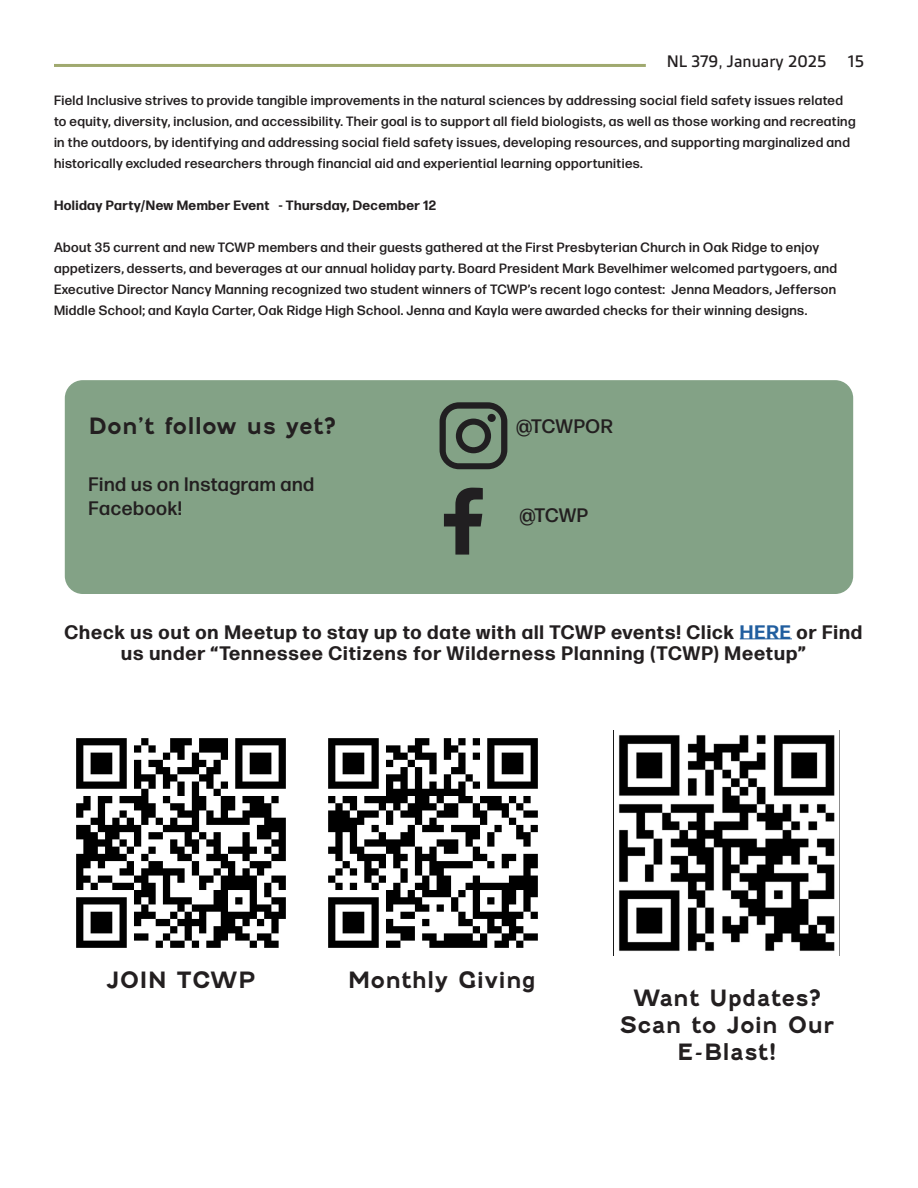
<style>
.page{position:relative;width:918px;height:1188px;background:#fff}
.page>*{position:absolute;margin:0;border:0;box-sizing:border-box;transform-origin:0 0}
.t1{font:700 22.5px/27px "Fenwick Rg";color:#231f20;text-align:center}
.t2{font:700 19.5px/21px "Forma DJR Text";letter-spacing:.05em;color:#231f20;text-align:center}
.t3{font:500 19.5px "Forma DJR Text";letter-spacing:.03em;color:#231f20}
.t4{font:500 18px "Gesta";color:#231f20}
.t5{font:500 13.5px/21px "Forma DJR Text";letter-spacing:.03em;color:#231f20;text-align:justify}
.t6{font:700 13.5px "Forma DJR Text";letter-spacing:.03em;color:#231f20}
.s1{color:#215e9f}
</style>
<div class="page">
<hr style="left:54px;top:64px;width:592px;height:3px;background:#a0a96f">
<div style="left:65px;top:380px;width:788px;height:214px;background:#83a286;border-radius:18px"></div>
<svg style="left:440px;top:402px;width:67px;height:67px"></svg>
<div style="left:488px;top:414px;width:8px;height:8px;background:#211f21;border-radius:50%"></div>
<svg style="left:444px;top:488px;width:39px;height:67px"></svg>
<img style="left:328px;top:738px;width:210px;height:210px">
<img style="left:76px;top:738px;width:210px;height:210px">
<hr style="left:740px;top:639px;width:52px;height:1px;background:#215e9f">
<img style="left:613px;top:730px;width:227px;height:225px">
<p class="t4" style="left:667px;top:51px;width:199px">NL 379, January 2025 15</p>
<p class="t5" style="left:54px;top:90px;width:803px;text-align:left">Field Inclusive strives to provide tangible improvements in the natural sciences by addressing social field safety issues related to equity, diversity, inclusion, and accessibility. Their goal is to support all field biologists, as well as those working and recreating in the outdoors, by identifying and addressing social field safety issues, developing resources, and supporting marginalized and historically excluded researchers through financial aid and experiential learning opportunities.</p>
<p class="t6" style="left:54px;top:197px;width:384px">Holiday Party/New Member Event - Thursday, December 12</p>
<p class="t5" style="left:54px;top:237px;width:767px">About 35 current and new TCWP members and their guests gathered at the First Presbyterian Church in Oak Ridge to enjoy</p>
<p class="t5" style="left:54px;top:258px;width:785px">appetizers, desserts, and beverages at our annual holiday party. Board President Mark Bevelhimer welcomed partygoers, and Executive Director Nancy Manning recognized two student winners of TCWP’s recent logo contest: Jenna Meadors, Jefferson Middle School; and Kayla Carter, Oak Ridge High School. Jenna and Kayla were awarded checks for their winning designs.</p>
<p class="t1" style="left:89px;top:412px;width:249px">Don’t follow us yet?</p>
<p class="t3" style="left:89px;top:472px;width:227px">Find us on Instagram and</p>
<p class="t3" style="left:89px;top:496px;width:95px">Facebook!</p>
<p class="t3" style="left:516px;top:414px;width:98px">@TCWPOR</p>
<p class="t3" style="left:519px;top:503px;width:70px">@TCWP</p>
<p class="t2" style="left:64px;top:621px;width:799px">Check us out on Meetup to stay up to date with all TCWP events! Click <span class="s1">HERE</span> or Find us under “Tennessee Citizens for Wilderness Planning (TCWP) Meetup”</p>
<p class="t1" style="left:106px;top:966px;width:152px">JOIN TCWP</p>
<p class="t1" style="left:348px;top:966px;width:190px">Monthly Giving</p>
<p class="t1" style="left:620px;top:985px;width:216px">Want Updates?<br>Scan to Join Our<br>E-Blast!</p>
</div>
